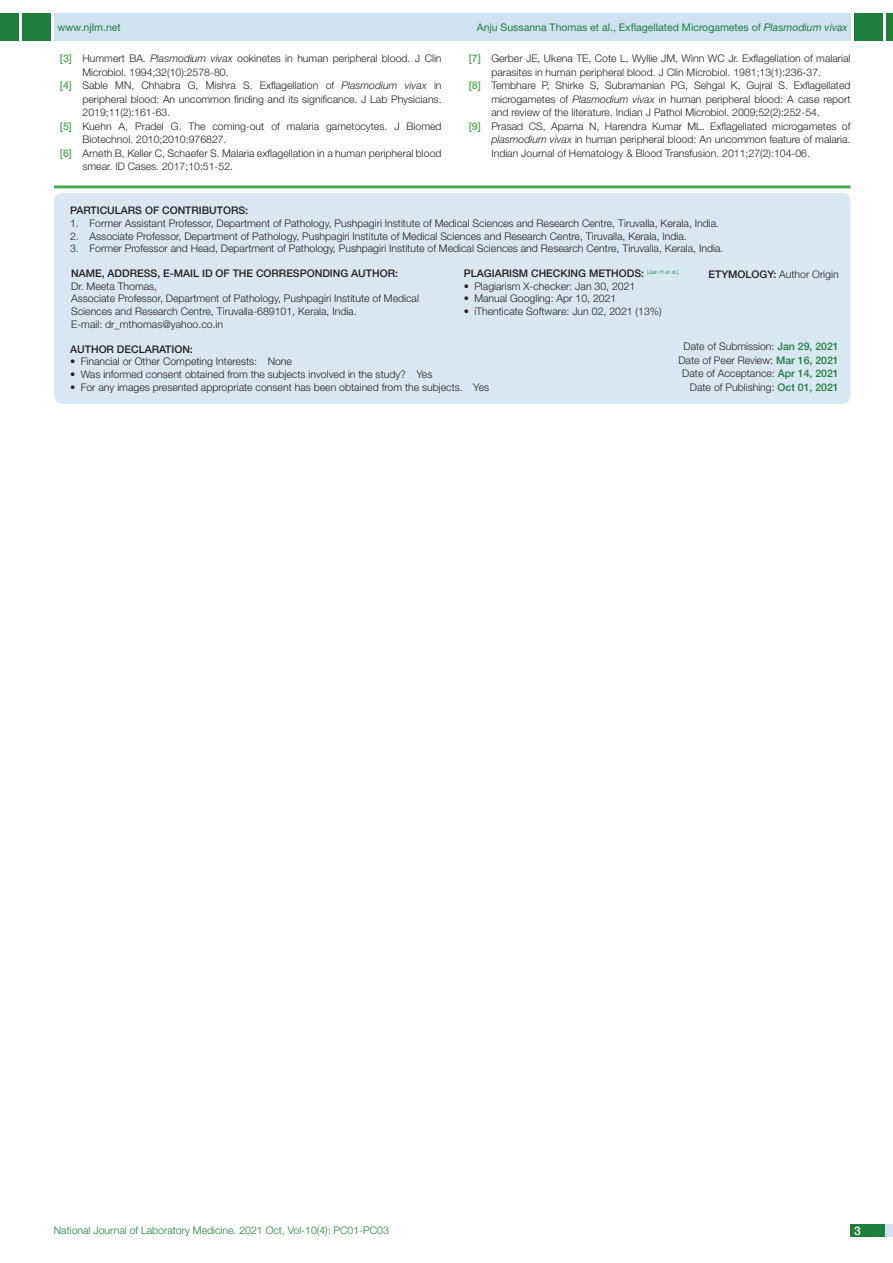
<style>
.page{position:relative;width:893px;height:1263px;background:#fff}
.page>*{position:absolute;margin:0;border:0;box-sizing:border-box;transform-origin:0 0}
.t1{font:500 12px "Helvetica Neue";color:#fff}
.Partic_Contri_Txt{font:300 10.5px/12.6px "Helvetica Neue";color:#231f20}
.Partic_Contri_Head{font:500 10.5px "Helvetica Neue";color:#231f20}
.tb_txt{font:300 10.5px "Helvetica Neue";color:#231f20}
.t2{font:10.5px "Helvetica Neue";color:#1e7f3c}
.t3{font:300 10.5px "Helvetica Neue";color:#1e7f3c}
.Partic_Contri_Head-2{font:300 10.5px "Helvetica Neue";color:#231f20}
.s1{font-style:italic}
.s2{font-weight:500;color:#4caa4f}
.s3{font-weight:500}
.s4{font-weight:500;color:#1e7f3c}
</style>
<div class="page">
<div style="left:54px;top:13px;width:796px;height:28px;background:#d0e2f1"></div>
<div style="left:0;top:13px;width:19px;height:28px;background:#1e7f3c"></div>
<div style="left:22px;top:13px;width:29px;height:28px;background:#1e7f3c"></div>
<div style="left:886px;top:13px;width:7px;height:28px;background:#1e7f3c"></div>
<div style="left:854px;top:13px;width:29px;height:28px;background:#1e7f3c"></div>
<div style="left:850px;top:1224px;width:43px;height:13px;background:#d0e2f1"></div>
<div style="left:850px;top:1224px;width:35px;height:13px;background:#1e7f3c"></div>
<hr style="left:54px;top:185px;width:796px;height:3px;background:#4caa4f">
<div style="left:54px;top:193px;width:796px;height:211px;background:#d9e7f3;border-radius:9px"></div>
<p class="t2" style="left:57px;top:21px;width:65px">www.njlm.net</p>
<p class="t2" style="left:477px;top:21px;width:372px">Anju Sussanna Thomas et al., Exflagellated microgametes of <span class="s1">Plasmodium vivax</span></p>
<p class="Partic_Contri_Txt" style="left:60px;top:52px;width:383px"><span class="s2">[3]</span> Hummert BA. <span class="s1">Plasmodium vivax</span> ookinetes in human peripheral blood. J Clin</p>
<p class="Partic_Contri_Txt" style="left:83px;top:66px;width:148px">Microbiol. 1994;32(10):2578-80.</p>
<p class="Partic_Contri_Txt" style="left:60px;top:79px;width:383px"><span class="s2">[4]</span> Sable MN, Chhabra G, Mishra S. Exflagellation of <span class="s1">Plasmodium vivax</span> in</p>
<p class="Partic_Contri_Txt" style="left:83px;top:93px;width:361px">peripheral blood: An uncommon finding and its significance. J Lab Physicians.</p>
<p class="Partic_Contri_Txt" style="left:83px;top:106px;width:89px">2019;11(2):161-63.</p>
<p class="Partic_Contri_Txt" style="left:60px;top:120px;width:383px"><span class="s2">[5]</span> Kuehn A, Pradel G. The coming-out of malaria gametocytes. J Biomed</p>
<p class="Partic_Contri_Txt" style="left:83px;top:133px;width:146px">Biotechnol. 2010;2010:976827.</p>
<p class="Partic_Contri_Txt" style="left:60px;top:147px;width:383px"><span class="s2">[6]</span> Arneth B, Keller C, Schaefer S. Malaria exflagellation in a human peripheral blood</p>
<p class="Partic_Contri_Txt" style="left:83px;top:160px;width:152px">smear. ID Cases. 2017;10:51-52.</p>
<p class="Partic_Contri_Txt" style="left:469px;top:52px;width:383px"><span class="s2">[7]</span> Gerber JE, Ukena TE, Cote L, Wyllie JM, Winn WC Jr. Exflagellation of malarial</p>
<p class="Partic_Contri_Txt" style="left:491px;top:66px;width:331px">parasites in human peripheral blood. J Clin Microbiol. 1981;13(1):236-37.</p>
<p class="Partic_Contri_Txt" style="left:469px;top:79px;width:383px"><span class="s2">[8]</span> Tembhare P, Shirke S, Subramanian PG, Sehgal K, Gujral S. Exflagellated</p>
<p class="Partic_Contri_Txt" style="left:491px;top:93px;width:361px">microgametes of <span class="s1">Plasmodium vivax</span> in human peripheral blood: A case report</p>
<p class="Partic_Contri_Txt" style="left:491px;top:106px;width:330px">and review of the literature. Indian J Pathol Microbiol. 2009;52(2):252-54.</p>
<p class="Partic_Contri_Txt" style="left:469px;top:120px;width:383px"><span class="s2">[9]</span> Prasad CS, Aparna N, Harendra Kumar ML. Exflagellated microgametes of</p>
<p class="Partic_Contri_Txt" style="left:491px;top:133px;width:361px"><span class="s1">plasmodium vivax</span> in human peripheral blood: An uncommon feature of malaria.</p>
<p class="Partic_Contri_Txt" style="left:491px;top:147px;width:320px">Indian Journal of Hematology &amp; Blood Transfusion. 2011;27(2):104-06.</p>
<p class="Partic_Contri_Head" style="left:70px;top:204px;width:179px">PARTICULARS OF CONTRIBUTORS:</p>
<p class="Partic_Contri_Txt" style="left:70px;top:217px;width:650px">1. Former Assistant professor, Department of Pathology, Pushpagiri Institute of Medical Sciences and Research Centre, Tiruvalla, Kerala, India.</p>
<p class="Partic_Contri_Txt" style="left:70px;top:229px;width:618px">2. Associate Professor, Department of Pathology, Pushpagiri Institute of Medical Sciences and Research Centre, Tiruvalla, Kerala, India.</p>
<p class="Partic_Contri_Txt" style="left:70px;top:242px;width:655px">3. Former professor and Head, Department of Pathology, Pushpagiri Institute of Medical Sciences and Research Centre, Tiruvalla, Kerala, India.</p>
<p class="Partic_Contri_Head" style="left:464px;top:267px;width:216px">PLAGIARISM CHECKING METHODS: <sup>[Jain</sup> <sup>H</sup> <sup>et</sup> <sup>al.]</sup></p>
<p class="tb_txt" style="left:464px;top:280px;width:173px">• Plagiarism X-checker: Jan 30, 2021</p>
<p class="tb_txt" style="left:464px;top:292px;width:154px">• Manual Googling: Apr 10, 2021</p>
<p class="tb_txt" style="left:464px;top:305px;width:199px">• iThenticate Software: Jun 02, 2021 (13%)</p>
<p class="Partic_Contri_Head" style="left:71px;top:267px;width:328px">NAME, ADDRESS, E-MAIL ID OF THE CORRESPON DING AUTHOR:</p>
<p class="Partic_Contri_Head-2" style="left:708px;top:268px;width:132px"><span class="s3">ETYMOLOGY:</span> Author Origin</p>
<p class="Partic_Contri_Txt" style="left:71px;top:280px;width:87px">Dr. Meeta Thomas,</p>
<p class="Partic_Contri_Txt" style="left:71px;top:292px;width:349px">Associate Professor, Department of Pathology, Pushpagiri Institute of Medical<br>Sciences and Research Centre, Tiruvalla-689101, Kerala, India.</p>
<p class="Partic_Contri_Txt" style="left:71px;top:317px;width:153px">E-mail: dr_mthomas@yahoo.co.in</p>
<p class="Partic_Contri_Txt" style="left:683px;top:340px;width:157px">Date of Submission: <span class="s4">JAN 29, 2021</span></p>
<p class="Partic_Contri_Txt" style="left:678px;top:353px;width:162px">Date of Peer Review: <span class="s4">MAR 16, 2021</span></p>
<p class="Partic_Contri_Txt" style="left:682px;top:367px;width:158px">Date of Acceptance: <span class="s4">APR 14, 2021</span></p>
<p class="Partic_Contri_Txt" style="left:690px;top:380px;width:150px">Date of Publishing: <span class="s4">OCT 01, 2021</span></p>
<p class="Partic_Contri_Head" style="left:70px;top:343px;width:68px">AUTHOR DECLARATI</p>
<p class="Partic_Contri_Head" style="left:174px;top:343px;width:20px">ON:</p>
<p class="Partic_Contri_Txt" style="left:70px;top:355px;width:223px">• Financial or Other Competing Interests: None</p>
<p class="Partic_Contri_Txt" style="left:70px;top:368px;width:364px">• Was informed consent obtained from the subjects involved in the study? Yes</p>
<p class="Partic_Contri_Txt" style="left:70px;top:380px;width:420px">• For any images presented appropriate consent has been obtained from the subjects. Yes</p>
<p class="t3" style="left:54px;top:1224px;width:336px">National Journal of Laboratory Medicine. 2021 Oct, Vol-10(4): PC01-PC03</p>
<p class="t1" style="left:854px;top:1223px;width:8px">3</p>
</div>
